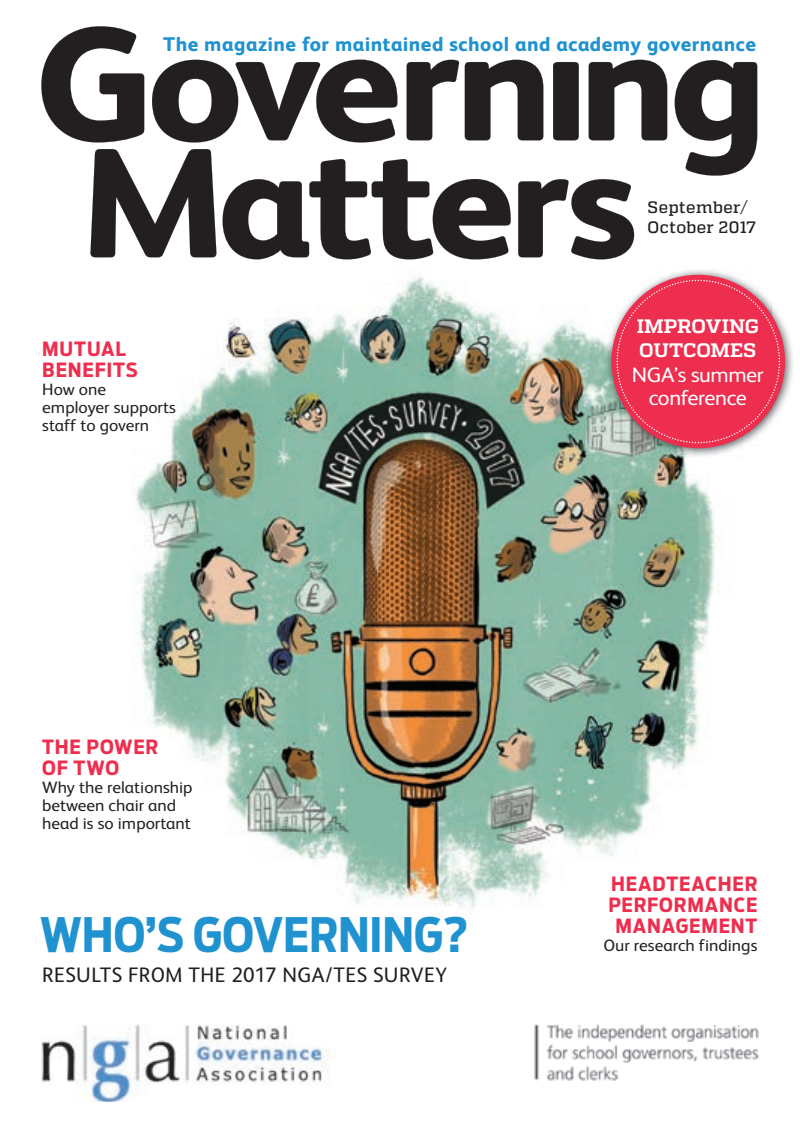
<style>
.page{position:relative;width:800px;height:1127px;background:#fff}
.page>*{position:absolute;margin:0;border:0;box-sizing:border-box;transform-origin:0 0}
.t1{font:700 47.1px "Antenna Cond";letter-spacing:-.005em;color:#2092d0}
.t2{font:21px "FS Albert";letter-spacing:.02em;color:#231f20}
.t3{font:21px/23.2px "FS Albert";letter-spacing:-.02em;color:#fff;text-align:center;scale:1.05 1}
.t4{font:800 19.8px "FS Albert";letter-spacing:.02em;color:#2092d0}
.t5{font:700 19.5px/21px "Antenna Cond";letter-spacing:.04em;color:#ee2e4e;scale:1.05 1}
.t6{font:700 19.5px/24px "Quadon";color:#fff;scale:1.05 1}
.t7{font:16.5px/18px "FS Albert";color:#231f20;scale:1.05 1}
.t8{font:500 16.5px/19.5px "Quadon";letter-spacing:.02em;color:#231f20}
</style>
<div class="page">
<img style="left:135px;top:232px;width:580px;height:675px">
<svg style="left:90px;top:176px;width:544px;height:83px;fill:#231f20"></svg>
<svg style="left:41px;top:26px;width:716px;height:150px"></svg>
<img style="left:41px;top:1024px;width:288px;height:77px">
<img style="left:534px;top:1024px;width:225px;height:57px">
<img style="left:604px;top:268px;width:189px;height:189px">
<div style="left:611px;top:275px;width:173px;height:173px;background:#ee2e4e;border-radius:50%"></div>
<svg style="left:616px;top:280px;width:164px;height:163px"></svg>
<p class="t4" style="left:163px;top:33px;width:594px">The magazine for maintained school and academy governance</p>
<p class="t5" style="left:42px;top:339px;width:92px">MUTUAL<br>BENEFITS</p>
<p class="t7" style="left:42px;top:380px;width:129px">How one employer supports staff to govern</p>
<p class="t5" style="left:42px;top:737px;width:112px">THE POWER<br>OF TWO</p>
<p class="t7" style="left:42px;top:778px;width:145px">Why the relationship between chair and head is so important</p>
<h1 class="t1" style="left:40px;top:906px;width:430px">WHO’S GOVERNING?</h1>
<p class="t2" style="left:42px;top:963px;width:406px">RESULTS FROM THE 2017 NGA/TES SURVEY</p>
<p class="t8" style="left:647px;top:198px;width:110px">September/<br>October 2017</p>
<p class="t6" style="left:636px;top:314px;width:118px">IMPROVING<br>OUTCOMES</p>
<p class="t3" style="left:631px;top:363px;width:127px">NGA’s summer conference</p>
<p class="t5" style="left:608px;top:873px;width:143px;text-align:center">HEADTEACHER<br>PERFORMANCE<br>MANAGEMENT</p>
<p class="t7" style="left:603px;top:936px;width:148px">Our research findings</p>
</div>
